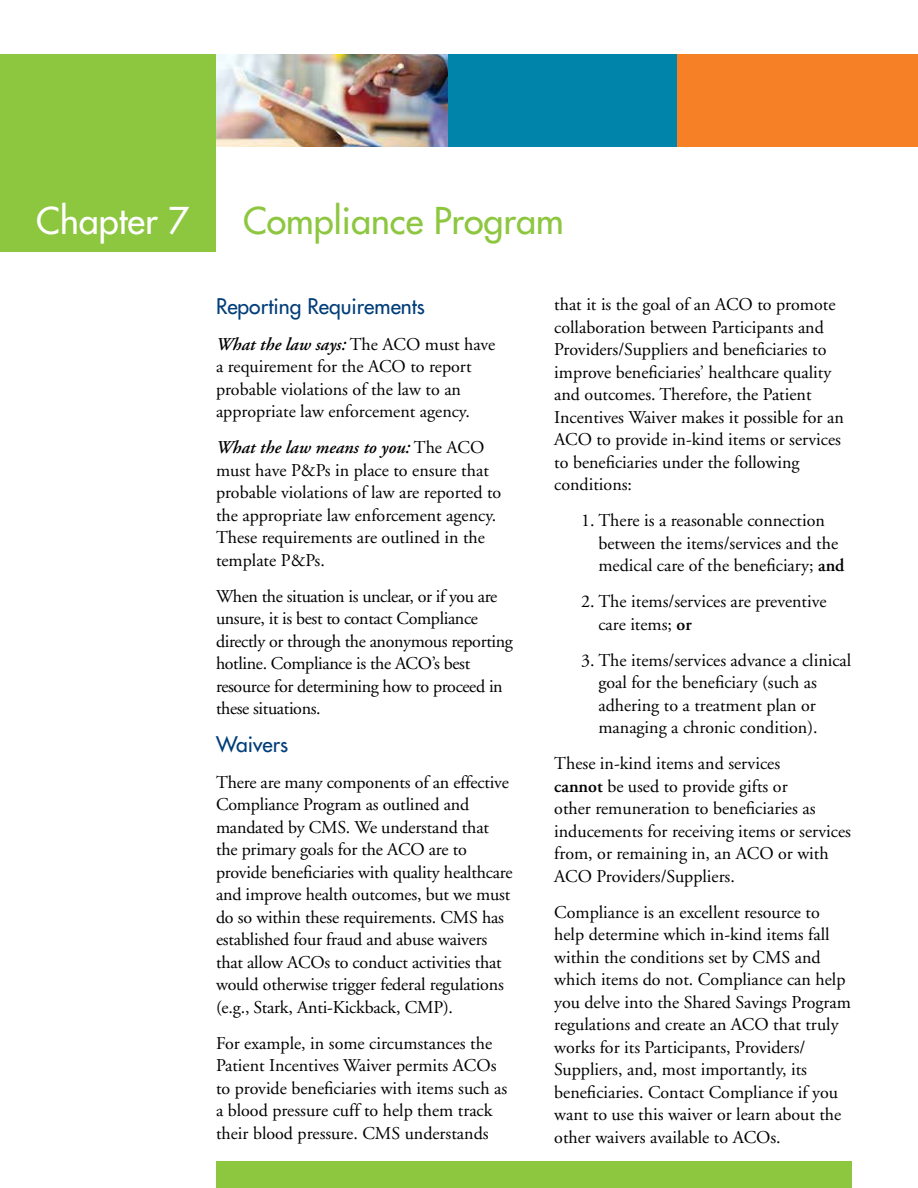
<style>
.page{position:relative;width:918px;height:1188px;background:#fff}
.page>*{position:absolute;margin:0;border:0;box-sizing:border-box;transform-origin:0 0}
.t1{font:36px "Futura";color:#8dc63f}
.t2{font:36px "Futura";color:#fff}
.t3{font:21px "Futura";color:#003d79}
.t4{font:18px/22.5px "Adobe Garamond";color:#000}
.t5{font:18px/22.5px "Adobe Garamond";letter-spacing:-.02em;color:#000}
.s1{font-weight:600;font-style:italic}
.s2{font-weight:600}
</style>
<div class="page">
<div style="left:216px;top:1161px;width:636px;height:27px;background:#8dc63f"></div>
<div style="left:0;top:54px;width:216px;height:197px;background:#8dc63f"></div>
<div style="left:447px;top:54px;width:230px;height:93px;background:#0084a9"></div>
<div style="left:677px;top:54px;width:241px;height:93px;background:#f58025"></div>
<img style="left:216px;top:54px;width:231px;height:93px">
<h1 class="t2" style="left:36px;top:198px;width:154px">Chapter 7</h1>
<h1 class="t1" style="left:243px;top:198px;width:322px">Compliance Program</h1>
<p class="t3" style="left:216px;top:293px;width:211px">Reporting Requirements</p>
<p class="t4" style="left:216px;top:333px;width:281px"><span class="s1">What the law says:</span> The ACO must have a requirement for the ACO to report probable violations of the law to an appropriate law enforcement agency.</p>
<p class="t4" style="left:216px;top:437px;width:287px"><span class="s1">What the law means to you:</span> The ACO must have P&amp;Ps in place to ensure that probable violations of law are reported to the appropriate law enforcement agency.<br>These requirements are outlined in the template P&amp;Ps.</p>
<p class="t5" style="left:216px;top:585px;width:299px">When the situation is unclear, or if you are unsure, it is best to contact Compliance directly or through the anonymous reporting hotline. Compliance is the ACO’s best resource for determining how to proceed in these situations.</p>
<p class="t3" style="left:216px;top:731px;width:74px">Waivers</p>
<p class="t4" style="left:216px;top:771px;width:298px">There are many components of an effective Compliance Program as outlined and mandated by CMS. We understand that the primary goals for the ACO are to provide beneficiaries with quality healthcare and improve health outcomes, but we must do so within these requirements. CMS has established four fraud and abuse waivers that allow ACOs to conduct activities that would otherwise trigger federal regulations (e.g., Stark, Anti-Kickback, CMP).</p>
<p class="t4" style="left:216px;top:1032px;width:293px">For example, in some circumstances the Patient Incentives Waiver permits ACOs to provide beneficiaries with items such as a blood pressure cuff to help them track their blood pressure. CMS understands</p>
<p class="t4" style="left:554px;top:294px;width:291px">that it is the goal of an ACO to promote collaboration between Participants and Providers/Suppliers and beneficiaries to improve beneficiaries’ healthcare quality and outcomes. Therefore, the Patient Incentives Waiver makes it possible for an ACO to provide in-kind items or services to beneficiaries under the following conditions:</p>
<p class="t4" style="left:598px;top:510px;width:248px;text-indent:-17px">1. There is a reasonable connection between the items/services and the medical care of the beneficiary; <span class="s2">and</span></p>
<p class="t4" style="left:598px;top:591px;width:230px;text-indent:-17px">2. The items/services are preventive care items; <span class="s2">or</span></p>
<p class="t4" style="left:598px;top:649px;width:254px;text-indent:-17px">3. The items/services advance a clinical goal for the beneficiary (such as adhering to a treatment plan or managing a chronic condition).</p>
<p class="t4" style="left:554px;top:753px;width:298px">These in-kind items and services<br><span class="s2">cannot</span> be used to provide gifts or<br>other remuneration to beneficiaries as inducements for receiving items or services from, or remaining in, an ACO or with ACO Providers/Suppliers.</p>
<p class="t4" style="left:554px;top:901px;width:298px">Compliance is an excellent resource to help determine which in-kind items fall within the conditions set by CMS and which items do not. Compliance can help you delve into the Shared Savings Program regulations and create an ACO that truly works for its Participants, Providers/ Suppliers, and, most importantly, its beneficiaries. Contact Compliance if you want to use this waiver or learn about the other waivers available to ACOs.</p>
</div>
